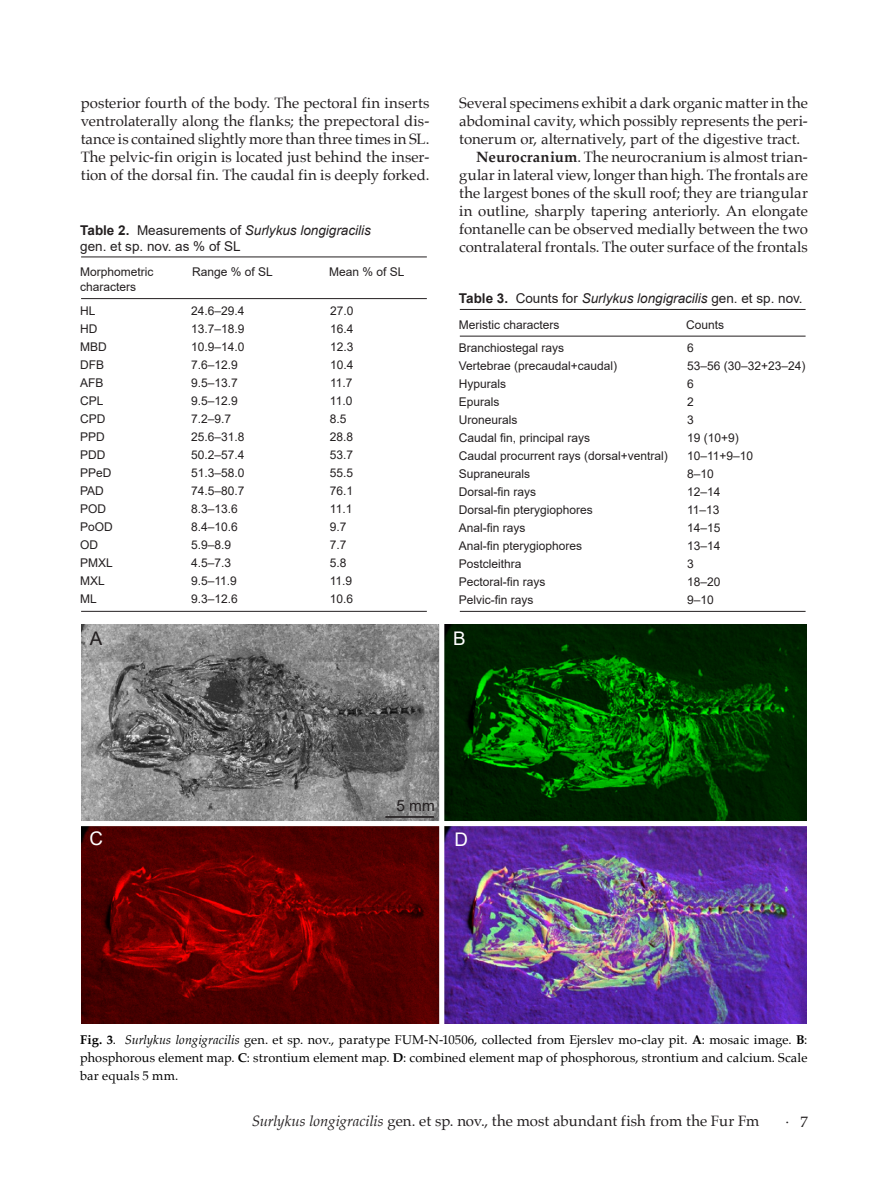
<style>
.page{position:relative;width:893px;height:1191px;background:#fff}
.page>*{position:absolute;margin:0;border:0;box-sizing:border-box;transform-origin:0 0}
.t1{font:18.75px "Arial";color:#fff}
.t2{font:18.75px "Arial";color:#231f20}
.t3{font:15.3px "Arial";color:#231f20}
.t4{font:15px/18px "Palatino";color:#231f20;text-align:justify}
.t5{font:13.5px/16.2px "Arial";color:#231f20}
.t6{font:12.75px/18px "Palatino";letter-spacing:.005em;color:#000;text-align:justify}
.t7{font:12px/24.2px "Arial";color:#231f20}
.s1{font-weight:700}
.s2{font-style:italic}
</style>
<div class="page">
<img style="left:81px;top:624px;width:726px;height:400px">
<hr style="left:385px;top:816px;width:49px;height:2px;background:#231f20">
<div style="left:439px;top:621px;width:5px;height:403px;background:#fff"></div>
<div style="left:78px;top:821px;width:733px;height:5px;background:#fff"></div>
<hr style="left:81px;top:256px;width:346px;height:1px;background:#231f20">
<hr style="left:81px;top:298px;width:346px;height:1px;background:#231f20">
<hr style="left:81px;top:611px;width:346px;height:1px;background:#231f20">
<hr style="left:460px;top:309px;width:346px;height:1px;background:#231f20">
<hr style="left:460px;top:336px;width:346px;height:1px;background:#231f20">
<hr style="left:460px;top:611px;width:346px;height:1px;background:#231f20">
<p class="t4" style="left:81px;top:94px;width:350px">posterior fourth of the body. The pectoral fin inserts ventrolaterally along the flanks; the prepectoral dis&shy;tance is contained slightly more than three times in SL.<br>The pelvic-fin origin is located just behind the inser&shy;tion of the dorsal fin. The caudal fin is deeply forked.</p>
<p class="t5" style="left:80px;top:222px;width:292px"><span class="s1">Table 2.</span> Measurements of <span class="s2">Surlykus longigracilis </span>gen. et sp. nov. as % of SL</p>
<p class="t7" style="left:80px;top:260px;width:75px">Morphometric</p>
<p class="t7" style="left:192px;top:260px;width:82px">Range % of SL</p>
<p class="t7" style="left:329px;top:260px;width:77px">Mean % of SL</p>
<p class="t7" style="left:80px;top:274px;width:57px">characters<br>HL</p>
<p class="t7" style="left:191px;top:298px;width:55px">24.6–29.4</p>
<p class="t7" style="left:330px;top:298px;width:25px">27.0</p>
<p class="t7" style="left:80px;top:316px;width:19px">HD</p>
<p class="t7" style="left:191px;top:316px;width:55px">13.7–18.9</p>
<p class="t7" style="left:330px;top:316px;width:25px">16.4</p>
<p class="t7" style="left:80px;top:334px;width:28px">MBD</p>
<p class="t7" style="left:191px;top:334px;width:55px">10.9–14.0</p>
<p class="t7" style="left:330px;top:334px;width:25px">12.3</p>
<p class="t7" style="left:80px;top:352px;width:25px">DFB</p>
<p class="t7" style="left:191px;top:352px;width:48px">7.6–12.9</p>
<p class="t7" style="left:330px;top:352px;width:25px">10.4</p>
<p class="t7" style="left:80px;top:370px;width:25px">AFB</p>
<p class="t7" style="left:191px;top:370px;width:48px">9.5–13.7</p>
<p class="t7" style="left:330px;top:370px;width:24px">11.7</p>
<p class="t7" style="left:80px;top:388px;width:25px">CPL</p>
<p class="t7" style="left:191px;top:388px;width:48px">9.5–12.9</p>
<p class="t7" style="left:330px;top:388px;width:24px">11.0</p>
<p class="t7" style="left:80px;top:406px;width:27px">CPD</p>
<p class="t7" style="left:191px;top:406px;width:42px">7.2–9.7</p>
<p class="t7" style="left:330px;top:406px;width:18px">8.5</p>
<p class="t7" style="left:80px;top:424px;width:26px">PPD</p>
<p class="t7" style="left:191px;top:424px;width:55px">25.6–31.8</p>
<p class="t7" style="left:330px;top:424px;width:25px">28.8</p>
<p class="t7" style="left:80px;top:442px;width:27px">PDD</p>
<p class="t7" style="left:191px;top:442px;width:55px">50.2–57.4</p>
<p class="t7" style="left:330px;top:442px;width:25px">53.7</p>
<p class="t7" style="left:80px;top:460px;width:33px">PPeD</p>
<p class="t7" style="left:191px;top:460px;width:55px">51.3–58.0</p>
<p class="t7" style="left:330px;top:460px;width:25px">55.5</p>
<p class="t7" style="left:80px;top:478px;width:25px">PAD</p>
<p class="t7" style="left:191px;top:478px;width:55px">74.5–80.7</p>
<p class="t7" style="left:330px;top:478px;width:25px">76.1</p>
<p class="t7" style="left:80px;top:496px;width:27px">POD</p>
<p class="t7" style="left:191px;top:496px;width:48px">8.3–13.6</p>
<p class="t7" style="left:330px;top:496px;width:24px">11.1</p>
<p class="t7" style="left:80px;top:514px;width:34px">PoOD</p>
<p class="t7" style="left:191px;top:514px;width:48px">8.4–10.6</p>
<p class="t7" style="left:330px;top:514px;width:18px">9.7</p>
<p class="t7" style="left:80px;top:532px;width:19px">OD</p>
<p class="t7" style="left:191px;top:532px;width:42px">5.9–8.9</p>
<p class="t7" style="left:330px;top:532px;width:18px">7.7</p>
<p class="t7" style="left:80px;top:550px;width:34px">PMXL</p>
<p class="t7" style="left:191px;top:550px;width:42px">4.5–7.3</p>
<p class="t7" style="left:330px;top:550px;width:18px">5.8</p>
<p class="t7" style="left:80px;top:568px;width:26px">MXL</p>
<p class="t7" style="left:191px;top:568px;width:47px">9.5–11.9</p>
<p class="t7" style="left:330px;top:568px;width:24px">11.9</p>
<p class="t7" style="left:80px;top:586px;width:18px">ML</p>
<p class="t7" style="left:191px;top:586px;width:48px">9.3–12.6</p>
<p class="t7" style="left:330px;top:586px;width:25px">10.6</p>
<p class="t4" style="left:459px;top:94px;width:350px">Several specimens exhibit a dark organic matter in the</p>
<p class="t4" style="left:459px;top:112px;width:350px">abdominal cavity, which possibly represents the peri-</p>
<p class="t4" style="left:459px;top:130px;width:343px">tonerum or, alternatively, part of the digestive tract.</p>
<p class="t4" style="left:476px;top:148px;width:333px"><span class="s1">Neurocranium</span>. The neurocranium is almost trian-</p>
<p class="t4" style="left:459px;top:166px;width:350px">gular in lateral view, longer than high. The frontals are</p>
<p class="t4" style="left:459px;top:184px;width:350px">the largest bones of the skull roof; they are triangular</p>
<p class="t4" style="left:459px;top:202px;width:350px">in outline, sharply tapering anteriorly. An elongate</p>
<p class="t4" style="left:459px;top:220px;width:350px">fontanelle can be observed medially between the two</p>
<p class="t4" style="left:459px;top:238px;width:350px">contralateral frontals. The outer surface of the frontals</p>
<p class="t5" style="left:459px;top:290px;width:345px"><span class="s1">Table 3.</span> Counts for <span class="s2">Surlykus longigracilis</span> gen. et sp. nov.</p>
<p class="t7" style="left:459px;top:312px;width:102px">Meristic characters</p>
<p class="t7" style="left:686px;top:312px;width:39px">Counts</p>
<p class="t7" style="left:459px;top:336px;width:107px">Branchiostegal rays</p>
<p class="t7" style="left:687px;top:336px;width:8px">6</p>
<p class="t7" style="left:459px;top:354px;width:160px">Vertebrae (precaudal+caudal)</p>
<p class="t7" style="left:687px;top:354px;width:120px">53–56 (30–32+23–24)</p>
<p class="t7" style="left:459px;top:372px;width:49px">Hypurals</p>
<p class="t7" style="left:687px;top:372px;width:8px">6</p>
<p class="t7" style="left:459px;top:390px;width:42px">Epurals</p>
<p class="t7" style="left:687px;top:390px;width:8px">2</p>
<p class="t7" style="left:459px;top:408px;width:60px">Uroneurals</p>
<p class="t7" style="left:687px;top:408px;width:8px">3</p>
<p class="t7" style="left:459px;top:426px;width:133px">Caudal fin, principal rays</p>
<p class="t7" style="left:687px;top:426px;width:53px">19 (10+9)</p>
<p class="t7" style="left:459px;top:444px;width:210px">Caudal procurrent rays (dorsal+ventral)</p>
<p class="t7" style="left:687px;top:444px;width:68px">10–11+9–10</p>
<p class="t7" style="left:459px;top:462px;width:73px">Supraneurals</p>
<p class="t7" style="left:687px;top:462px;width:28px">8–10</p>
<p class="t7" style="left:459px;top:480px;width:79px">Dorsal-fin rays</p>
<p class="t7" style="left:687px;top:480px;width:35px">12–14</p>
<p class="t7" style="left:459px;top:498px;width:135px">Dorsal-fin pterygiophores</p>
<p class="t7" style="left:687px;top:498px;width:34px">11–13</p>
<p class="t7" style="left:459px;top:516px;width:68px">Anal-fin rays</p>
<p class="t7" style="left:687px;top:516px;width:35px">14–15</p>
<p class="t7" style="left:459px;top:534px;width:125px">Anal-fin pterygiophores</p>
<p class="t7" style="left:687px;top:534px;width:35px">13–14</p>
<p class="t7" style="left:459px;top:552px;width:64px">Postcleithra</p>
<p class="t7" style="left:687px;top:552px;width:8px">3</p>
<p class="t7" style="left:459px;top:570px;width:88px">Pectoral-fin rays</p>
<p class="t7" style="left:687px;top:570px;width:35px">18–20</p>
<p class="t7" style="left:459px;top:588px;width:76px">Pelvic-fin rays</p>
<p class="t7" style="left:687px;top:588px;width:28px">9–10</p>
<p class="t2" style="left:90px;top:626px;width:14px">A</p>
<p class="t1" style="left:453px;top:626px;width:14px">B</p>
<p class="t3" style="left:396px;top:795px;width:40px">5 mm</p>
<p class="t1" style="left:90px;top:826px;width:15px">C</p>
<p class="t1" style="left:455px;top:826px;width:15px">D</p>
<p class="t6" style="left:80px;top:1031px;width:729px"><span class="s1">Fig. 3</span>. <span class="s2">Surlykus longigracilis</span> gen. et sp. nov., paratype FUM-N-10506, collected from Ejerslev mo-clay pit. <span class="s1">A</span>: mosaic image. <span class="s1">B</span>: phosphorous element map. <span class="s1">C</span>: strontium element map. <span class="s1">D</span>: combined element map of phosphorous, strontium and calcium. Scale bar equals 5 mm.</p>
<p class="t4" style="left:252px;top:1112px;width:509px"><span class="s2">Surlykus longigracilis</span> gen. et sp. nov., the most abundant fish from the Fur Fm</p>
<p class="t4" style="left:785px;top:1113px;width:24px">· 7</p>
</div>
